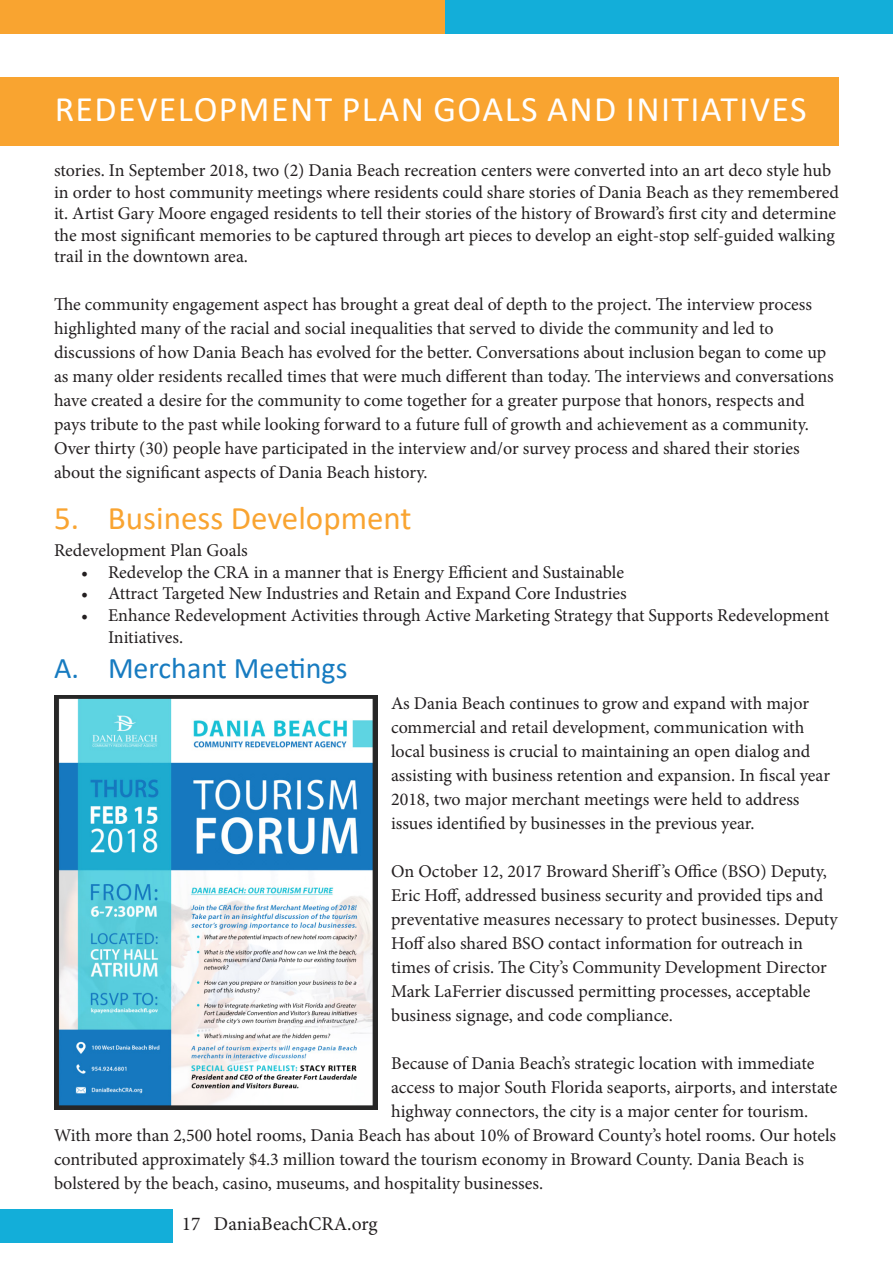
<style>
.page{position:relative;width:893px;height:1263px;background:#fff}
.page>*{position:absolute;margin:0;border:0;box-sizing:border-box;transform-origin:0 0}
.t1{font:36px "Calibri";letter-spacing:.04em;color:#fff}
.t2{font:33px "Calibri";color:#f9a431}
.t3{font:30px "Calibri";color:#177bc0}
.t4{font:19.5px "Minion Pro";color:#231f20}
.t5{font:18px/24px "Minion Pro";color:#231f20}
</style>
<div class="page">
<div style="left:0;top:0;width:446px;height:34px;background:#f9a430"></div>
<div style="left:446px;top:0;width:447px;height:34px;background:#13aed9"></div>
<div style="left:0;top:77px;width:839px;height:68px;background:#f9a430"></div>
<img style="left:54px;top:696px;width:324px;height:413px">
<hr style="left:892px;top:0;width:1px;height:34px;background:#f9a430">
<div style="left:0;top:1209px;width:172px;height:34px;background:#13aed9"></div>
<p class="t1" style="left:55px;top:84px;width:754px">REDEVELOPMENT PLAN GOALS AND INITIATIVES</p>
<p class="t5" style="left:54px;top:159px;width:786px;line-height:21.6px">stories. In September 2018, two (2) Dania Beach recreation centers were converted into an art deco style hub in order to host community meetings where residents could share stories of Dania Beach as they remembered it. Artist Gary Moore engaged residents to tell their stories of the history of Broward’s first city and determine the most significant memories to be captured through art pieces to develop an eight-stop self-guided walking trail in the downtown area.</p>
<p class="t5" style="left:54px;top:293px;width:781px">The community engagement aspect has brought a great deal of depth to the project. The interview process highlighted many of the racial and social inequalities that served to divide the community and led to discussions of how Dania Beach has evolved for the better. Conversations about inclusion began to come up as many older residents recalled times that were much different than today. The interviews and conversations have created a desire for the community to come together for a greater purpose that honors, respects and pays tribute to the past while looking forward to a future full of growth and achievement as a community.<br>Over thirty (30) people have participated in the interview and/or survey process and shared their stories about the significant aspects of Dania Beach history.</p>
<p class="t2" style="left:54px;top:495px;width:359px">5. Business Development</p>
<p class="t5" style="left:54px;top:539px;width:195px">Redevelopment Plan Goals</p>
<p class="t5" style="left:81px;top:560px;width:545px">• Redevelop the CRA in a manner that is Energy Efficient and Sustainable</p>
<p class="t5" style="left:81px;top:582px;width:547px">• Attract Targeted New Industries and Retain and Expand Core Industries</p>
<p class="t5" style="left:108px;top:605px;width:723px;line-height:21.6px;text-indent:-27px">• Enhance Redevelopment Activities through Active Marketing Strategy that Supports Redevelopment<br>Initiatives.</p>
<p class="t3" style="left:54px;top:647px;width:295px">A. Merchant Meetings</p>
<p class="t5" style="left:391px;top:691px;width:440px">As Dania Beach continues to grow and expand with major commercial and retail development, communication with local business is crucial to maintaining an open dialog and assisting with business retention and expansion. In fiscal year 2018, two major merchant meetings were held to address issues identified by businesses in the previous year.</p>
<p class="t5" style="left:391px;top:859px;width:448px">On October 12, 2017 Broward Sheriff’s Office (BSO) Deputy, Eric Hoff, addressed business security and provided tips and preventative measures necessary to protect businesses. Deputy Hoff also shared BSO contact information for outreach in times of crisis. The City’s Community Development Director Mark LaFerrier discussed permitting processes, acceptable business signage, and code compliance.</p>
<p class="t5" style="left:391px;top:1051px;width:425px">Because of Dania Beach’s strategic location with immediate</p>
<p class="t5" style="left:391px;top:1075px;width:448px">access to major South Florida seaports, airports, and interstate</p>
<p class="t5" style="left:391px;top:1099px;width:419px">highway connectors, the city is a major center for tourism.</p>
<p class="t5" style="left:54px;top:1123px;width:784px">With more than 2,500 hotel rooms, Dania Beach has about 10% of Broward County’s hotel rooms. Our hotels</p>
<p class="t5" style="left:54px;top:1147px;width:751px">contributed approximately $4.3 million toward the tourism economy in Broward County. Dania Beach is</p>
<p class="t5" style="left:54px;top:1171px;width:491px">bolstered by the beach, casino, museums, and hospitality businesses.</p>
<p class="t4" style="left:182px;top:1211px;width:197px">17 DaniaBeachCRA.org</p>
</div>
